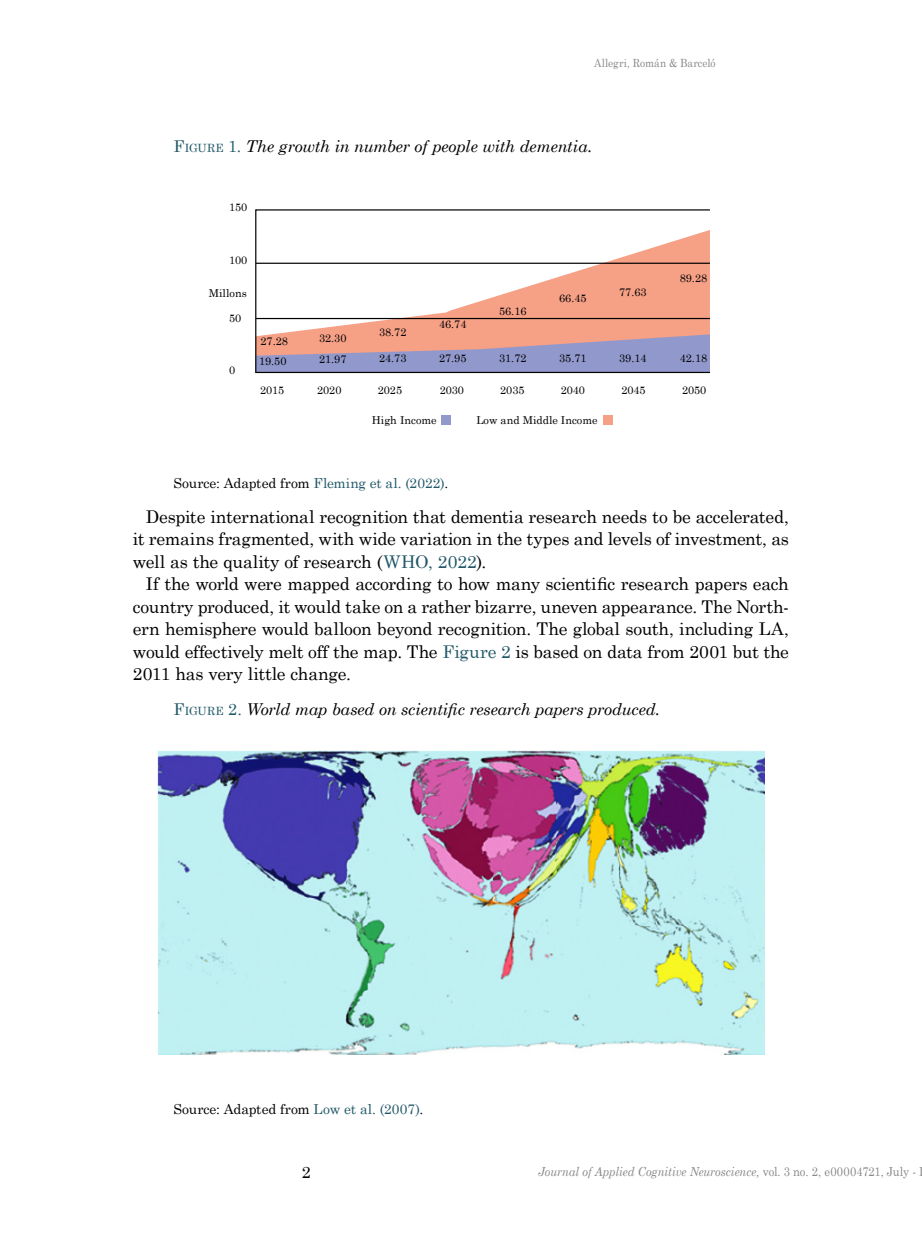
<style>
.page{position:relative;width:922px;height:1241px;background:#fff}
.page>*{position:absolute;margin:0;border:0;box-sizing:border-box;transform-origin:0 0}
.t1{font:17.5px/22.5px "Century Schoolbook";letter-spacing:-.01em;color:#000;text-align:justify}
.t2{font:italic 16.25px "Century Schoolbook";letter-spacing:-.015em;color:#000}
.t3{font:16.25px "Century Schoolbook";color:#000}
.t4{font:13.75px "Century Schoolbook";color:#000}
.t5{font:italic 12.5px "Century Schoolbook";letter-spacing:-.005em;color:#888;scale:.9 1}
.t6{font:11.25px "Century Schoolbook";letter-spacing:.01em;color:#888;scale:.9 1}
.t7{font:10.88px "Century Schoolbook";color:#000}
.s1{font-style:normal;color:#215868}
.s2{font-style:normal;font-size:11.38px;color:#215868}
.s3{color:#215868}
.s4{font-style:normal}
</style>
<div class="page">
<svg style="left:257px;top:230px;width:451px;height:104px"></svg>
<svg style="left:257px;top:334px;width:451px;height:37px;background:#b49ab3"></svg>
<div style="left:255px;top:209px;width:455px;height:164px;border:1px solid #000"></div>
<hr style="left:256px;top:262px;width:453px;height:2px;background:#000">
<hr style="left:256px;top:318px;width:453px;height:1px;background:#000">
<div style="left:603px;top:415px;width:9px;height:9px;background:#f6a086"></div>
<div style="left:441px;top:415px;width:9px;height:9px;background:#9198cc"></div>
<img style="left:157px;top:750px;width:607px;height:304px">
<p class="t6" style="left:594px;top:54px;width:136px">Allegri, Román &amp; Barceló</p>
<p class="t2" style="left:173px;top:134px;width:420px"><span class="s1">F</span><span class="s2">IGURE</span> <span class="s1">1.</span> The growth in number of people with dementia.</p>
<p class="t7" style="left:229px;top:198px;width:20px">150</p>
<p class="t7" style="left:229px;top:251px;width:20px">100</p>
<p class="t7" style="left:209px;top:284px;width:39px">Millons</p>
<p class="t7" style="left:229px;top:309px;width:14px">50</p>
<p class="t7" style="left:229px;top:360px;width:8px">0</p>
<p class="t7" style="left:260px;top:332px;width:29px">27.28</p>
<p class="t7" style="left:259px;top:352px;width:29px">19.50</p>
<p class="t7" style="left:260px;top:381px;width:26px">2015</p>
<p class="t7" style="left:319px;top:328px;width:29px">32.30</p>
<p class="t7" style="left:319px;top:349px;width:29px">21.97</p>
<p class="t7" style="left:379px;top:322px;width:29px">38.72</p>
<p class="t7" style="left:379px;top:348px;width:29px">24.73</p>
<p class="t7" style="left:439px;top:315px;width:29px">46.74</p>
<p class="t7" style="left:439px;top:348px;width:29px">27.95</p>
<p class="t7" style="left:499px;top:302px;width:29px">56.16</p>
<p class="t7" style="left:499px;top:348px;width:29px">31.72</p>
<p class="t7" style="left:559px;top:289px;width:29px">66.45</p>
<p class="t7" style="left:559px;top:348px;width:29px">35.71</p>
<p class="t7" style="left:619px;top:283px;width:29px">77.63</p>
<p class="t7" style="left:619px;top:348px;width:29px">39.14</p>
<p class="t7" style="left:317px;top:381px;width:26px">2020</p>
<p class="t7" style="left:377px;top:381px;width:26px">2025</p>
<p class="t7" style="left:439px;top:381px;width:26px">2030</p>
<p class="t7" style="left:500px;top:381px;width:26px">2035</p>
<p class="t7" style="left:560px;top:381px;width:26px">2040</p>
<p class="t7" style="left:621px;top:381px;width:26px">2045</p>
<p class="t7" style="left:372px;top:410px;width:66px">High Income</p>
<p class="t7" style="left:476px;top:410px;width:123px">Low and Middle Income</p>
<p class="t7" style="left:679px;top:269px;width:29px">89.28</p>
<p class="t7" style="left:679px;top:348px;width:29px">42.18</p>
<p class="t7" style="left:682px;top:381px;width:26px">2050</p>
<p class="t4" style="left:173px;top:471px;width:276px">Source: Adapted from <span class="s3">Fleming et al. (2022)</span>.</p>
<p class="t1" style="left:133px;top:503px;width:657px;text-indent:13px">Despite international recognition that dementia research needs to be accelerated, it remains fragmented, with wide variation in the types and levels of investment, as well as the quality of research (<span class="s3">WHO, 2022</span>).</p>
<p class="t1" style="left:133px;top:571px;width:657px;text-indent:13px">If the world were mapped according to how many scientific research papers each country produced, it would take on a rather bizarre, uneven appearance. The North&shy;ern hemisphere would balloon beyond recognition. The global south, including LA, would effectively melt off the map. The <span class="s3">Figure 2</span> is based on data from 2001 but the 2011 has very little change.</p>
<p class="t2" style="left:173px;top:697px;width:488px"><span class="s1">F</span><span class="s2">IGURE</span> <span class="s1">2.</span> World map based on scientific research papers produced.</p>
<p class="t4" style="left:173px;top:1097px;width:251px">Source: Adapted from <span class="s3">Low et al. (2007)</span>.</p>
<p class="t3" style="left:302px;top:1158px;width:11px">2</p>
<p class="t5" style="left:538px;top:1161px;width:421px">Journal of Applied Cognitive Neuroscience, <span class="s4">vol. 3 no. 2, e00004721, July -</span></p>
</div>
